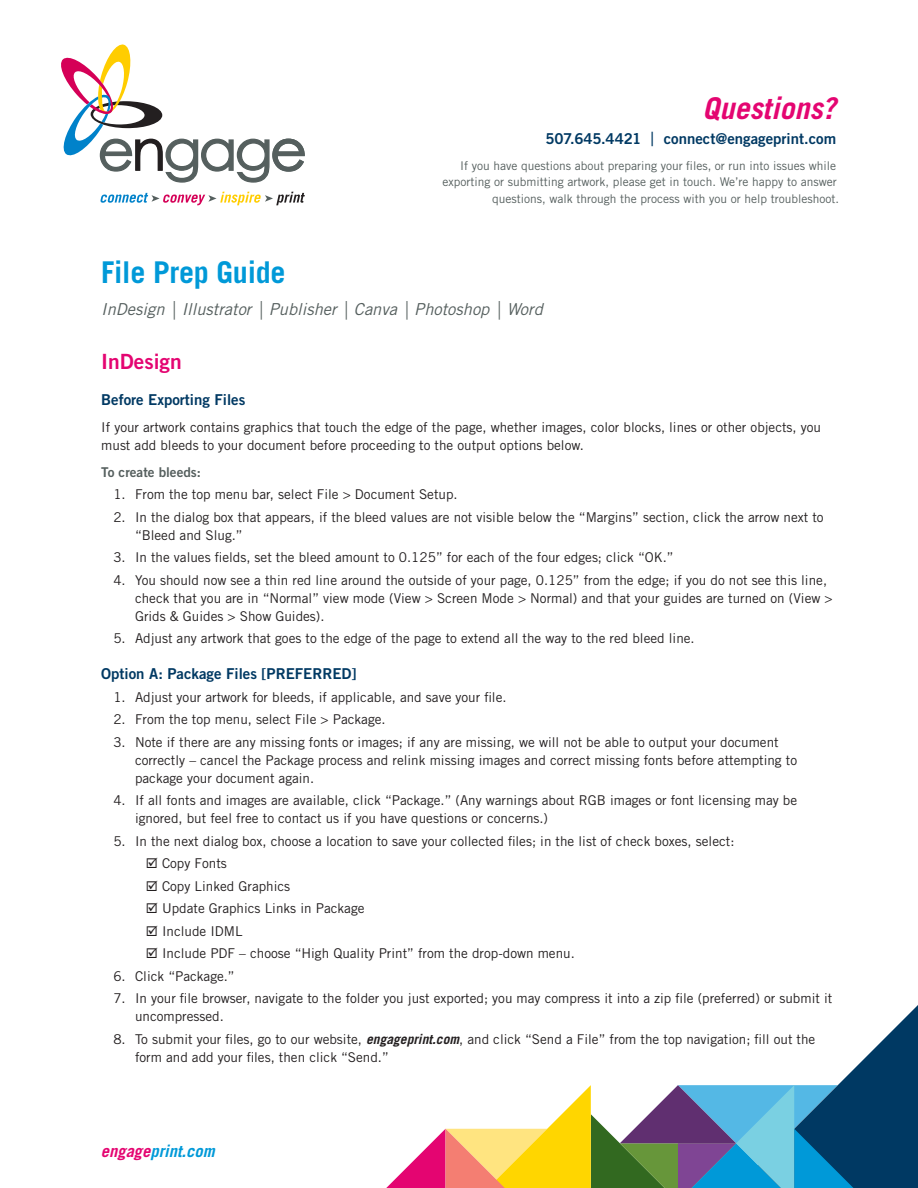
<style>
.page{position:relative;width:918px;height:1188px;background:#fff}
.page>*{position:absolute;margin:0;border:0;box-sizing:border-box;transform-origin:0 0}
.t1{font:700 30px "Trade Gothic LT Std";letter-spacing:-.01em;color:#0099d8}
.t2{font:italic 700 30px "Trade Gothic LT Std";color:#e40571}
.t3{font:21px "Trade Gothic LT Std Bd 2";color:#e40571}
.t4{font:italic 16.5px "Trade Gothic LT Std";color:#555f5e}
.t5{font:italic 700 16.5px "Trade Gothic LT Std";color:#0099d8}
.t6{font:15px "Trade Gothic LT Std Bd 2";color:#003963}
.t7{font:13.5px/18px "Trade Gothic LT Std";color:#231f20}
.t8{font:13.5px "Trade Gothic LT Std Bd 2";color:#555f5e}
.t9{font:12px/16.5px "Trade Gothic LT Std";color:#555f5e;text-align:right}
.s1{font-family:"Trade Gothic LT Std";font-size:19.5px}
.s2{font-weight:700;font-style:italic}
.s3{color:#e40571}
</style>
<div class="page">
<svg style="left:386px;top:1005px;width:532px;height:183px"></svg>
<svg style="left:61px;top:45px;width:244px;height:138px"></svg>
<svg style="left:100px;top:192px;width:205px;height:13px"></svg>
<h1 class="t2" style="left:703px;top:89px;width:135px">Questions?</h1>
<p class="t6" style="left:545px;top:129px;width:292px">507.645.4421 <span class="s1">|</span> connect@engageprint.com</p>
<p class="t9" style="left:442px;top:157px;width:398px">If you have questions about preparing your files, or run into issues while exporting or submitting artwork, please get in touch. We’re happy to answer questions, walk through the process with you or help troubleshoot.</p>
<h1 class="t1" style="left:101px;top:254px;width:186px">File Prep Guide</h1>
<p class="t4" style="left:101px;top:299px;width:443px">InDesign | Illustrator | Publisher | Canva | Photoshop | Word</p>
<h2 class="t3" style="left:101px;top:348px;width:82px">InDesign</h2>
<p class="t6" style="left:101px;top:390px;width:146px">Before Exporting Files</p>
<p class="t7" style="left:101px;top:418px;width:721px">If your artwork contains graphics that touch the edge of the page, whether images, color blocks, lines or other objects, you must add bleeds to your document before proceeding to the output options below.</p>
<p class="t8" style="left:101px;top:463px;width:101px">To create bleeds:</p>
<p class="t7" style="left:113px;top:485px;width:346px">1. From the top menu bar, select File &gt; Document Setup.</p>
<p class="t7" style="left:135px;top:508px;width:690px;text-indent:-22px">2. In the dialog box that appears, if the bleed values are not visible below the “Margins” section, click the arrow next to “Bleed and Slug.”</p>
<p class="t7" style="left:113px;top:548px;width:562px">3. In the values fields, set the bleed amount to 0.125” for each of the four edges; click “OK.”</p>
<p class="t7" style="left:135px;top:571px;width:699px;text-indent:-22px">4. You should now see a thin red line around the outside of your page, 0.125” from the edge; if you do not see this line, check that you are in “Normal” view mode (View &gt; Screen Mode &gt; Normal) and that your guides are turned on (View &gt;<br>Grids &amp; Guides &gt; Show Guides).</p>
<p class="t7" style="left:113px;top:629px;width:583px">5. Adjust any artwork that goes to the edge of the page to extend all the way to the red bleed line.</p>
<p class="t6" style="left:101px;top:664px;width:257px">Option A: Package Files [PREFERRED]</p>
<p class="t7" style="left:113px;top:688px;width:395px">1. Adjust your artwork for bleeds, if applicable, and save your file.</p>
<p class="t7" style="left:113px;top:710px;width:274px">2. From the top menu, select File &gt; Package.</p>
<p class="t7" style="left:135px;top:733px;width:664px;text-indent:-22px">3. Note if there are any missing fonts or images; if any are missing, we will not be able to output your document correctly – cancel the Package process and relink missing images and correct missing fonts before attempting to package your document again.</p>
<p class="t7" style="left:135px;top:791px;width:664px;text-indent:-22px">4. If all fonts and images are available, click “Package.” (Any warnings about RGB images or font licensing may be ignored, but feel free to contact us if you have questions or concerns.)</p>
<p class="t7" style="left:162px;top:829px;width:574px;line-height:22.5px;text-indent:-49px">5. In the next dialog box, choose a location to save your collected files; in the list of check boxes, select:<br>Copy Fonts<br>Copy Linked Graphics<br>Update Graphics Links in Package<br>Include IDML<br>Include PDF – choose “High Quality Print” from the drop-down menu.</p>
<p class="t7" style="left:113px;top:967px;width:123px">6. Click “Package.”</p>
<p class="t7" style="left:135px;top:989px;width:699px;text-indent:-22px">7. In your file browser, navigate to the folder you just exported; you may compress it into a zip file (preferred) or submit it uncompressed.</p>
<p class="t7" style="left:135px;top:1030px;width:682px;text-indent:-22px">8. To submit your files, go to our website, <span class="s2">engageprint.com</span>, and click “Send a File” from the top navigation; fill out the form and add your files, then click “Send.”</p>
<p class="t5" style="left:101px;top:1141px;width:115px"><span class="s3">engage</span>print.com</p>
</div>
